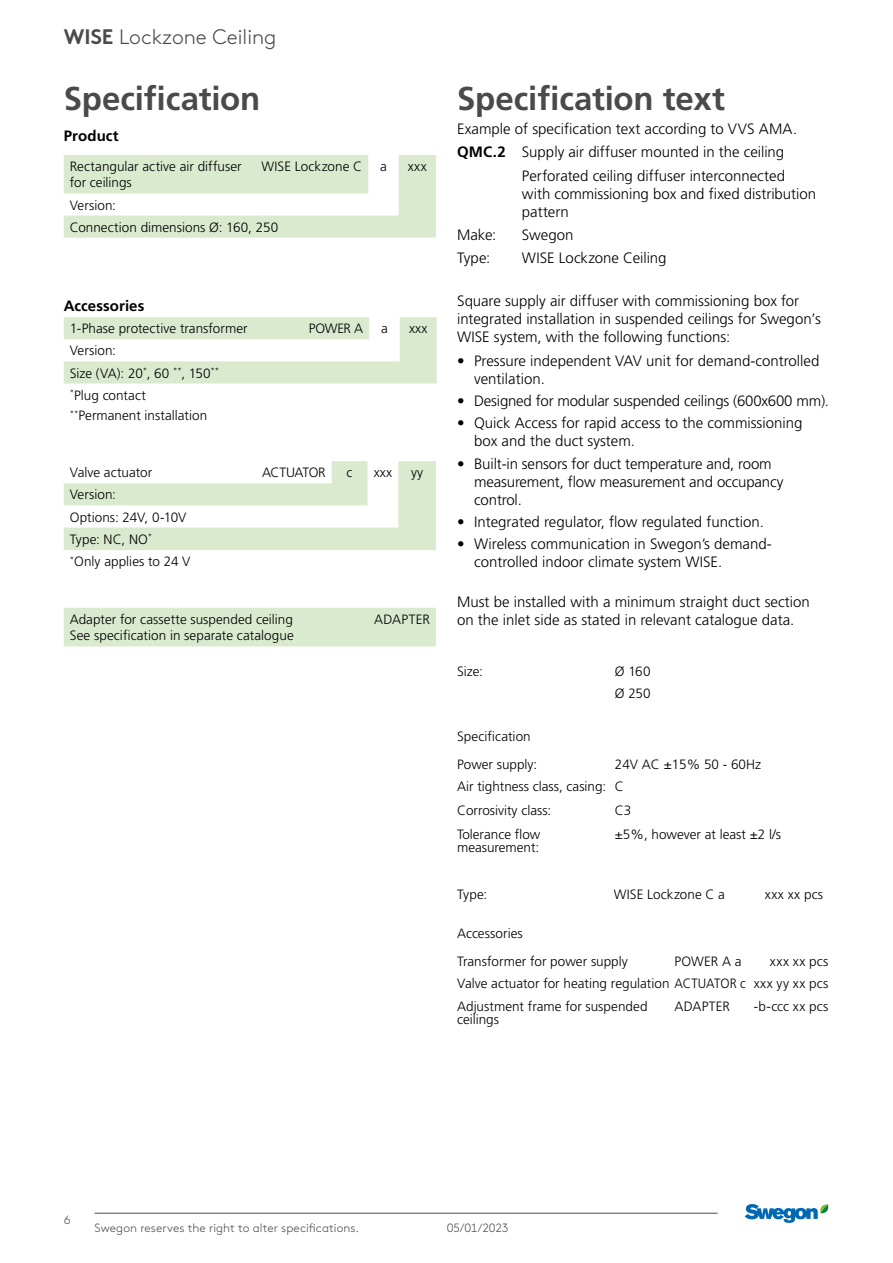
<style>
.page{position:relative;width:893px;height:1263px;background:#fff}
.page>*{position:absolute;margin:0;border:0;box-sizing:border-box;transform-origin:0 0}
.t1{font:700 33px "Frutiger LT Pro";letter-spacing:-.005em;color:#4a4a49}
.t2{font:300 21px "Swegon Brown";color:#4a4a49}
.t3{font:300 15px/18px "Frutiger LT Pro";color:#000}
.t4{font:700 15px "Frutiger LT Pro";letter-spacing:.005em;color:#000}
.t5{font:300 13.5px/22px "Frutiger LT Pro";color:#000}
.t6{font:300 13.5px "Frutiger LT Pro";letter-spacing:.02em;color:#000}
.t7{font:300 13.5px "Frutiger LT Pro";letter-spacing:-.04em;color:#000}
.t8{font:300 12px "Swegon Brown";letter-spacing:.005em;color:#4a4a49}
.s1{font-weight:700}
</style>
<div class="page">
<svg style="left:64px;top:155px;width:372px;height:83px"></svg>
<svg style="left:64px;top:317px;width:373px;height:67px"></svg>
<svg style="left:64px;top:461px;width:372px;height:89px"></svg>
<div style="left:64px;top:608px;width:372px;height:38px;background:#daeacf"></div>
<hr style="left:95px;top:1213px;width:623px;height:1px;background:#4a4a49">
<svg style="left:745px;top:1204px;width:84px;height:19px"></svg>
<h2 class="t2" style="left:64px;top:22px;width:214px"><span class="s1">WISE</span> Lockzone Ceiling</h2>
<h1 class="t1" style="left:64px;top:79px;width:198px">Specification</h1>
<p class="t4" style="left:64px;top:126px;width:56px">Product</p>
<p class="t5" style="left:70px;top:158px;width:173px;line-height:16.2px">Rectangular active air diffuser for ceilings</p>
<p class="t5" style="left:261px;top:156px;width:102px">WISE Lockzone C</p>
<p class="t5" style="left:380px;top:156px;width:8px">a</p>
<p class="t5" style="left:408px;top:156px;width:21px">xxx</p>
<p class="t5" style="left:70px;top:194px;width:210px">Version:<br>Connection dimensions Ø: 160, 250</p>
<p class="t4" style="left:64px;top:297px;width:82px">Accessories</p>
<p class="t5" style="left:70px;top:318px;width:179px">1-Phase protective transformer</p>
<p class="t5" style="left:309px;top:318px;width:56px">POWER A</p>
<p class="t5" style="left:381px;top:318px;width:8px">a</p>
<p class="t5" style="left:409px;top:318px;width:20px">xxx</p>
<p class="t5" style="left:70px;top:340px;width:151px">Version:<br>Size (VA): 20<sup>*</sup>, 60 <sup>**</sup>, 150<sup>** *</sup>Plug contact</p>
<p class="t5" style="left:70px;top:404px;width:139px"><sup>**</sup>Permanent installation</p>
<p class="t5" style="left:70px;top:462px;width:84px">Valve actuator</p>
<p class="t7" style="left:262px;top:465px;width:65px">ACTUATOR</p>
<p class="t5" style="left:347px;top:462px;width:7px">c</p>
<p class="t5" style="left:374px;top:462px;width:20px">xxx</p>
<p class="t5" style="left:411px;top:462px;width:14px">yy</p>
<p class="t5" style="left:70px;top:484px;width:122px">Version:<br>Options: 24V, 0-10V<br>Type: NC, NO<sup>*<br>*</sup>Only applies to 24 V</p>
<p class="t5" style="left:70px;top:611px;width:226px;line-height:16.2px">Adapter for cassette suspended ceiling<br>See specification in separate catalogue</p>
<p class="t6" style="left:374px;top:611px;width:57px">ADAPTER</p>
<h1 class="t1" style="left:457px;top:79px;width:269px">Specification text</h1>
<p class="t3" style="left:457px;top:120px;width:342px">Example of specification text according to VVS AMA.</p>
<p class="t3" style="left:457px;top:143px;width:329px"><span class="s1">QMC.2</span> Supply air diffuser mounted in the ceiling</p>
<p class="t3" style="left:522px;top:167px;width:265px">Perforated ceiling diffuser interconnected</p>
<p class="t3" style="left:522px;top:185px;width:296px">with commissioning box and fixed distribution pattern</p>
<p class="t3" style="left:457px;top:226px;width:41px">Make:</p>
<p class="t3" style="left:522px;top:226px;width:53px">Swegon</p>
<p class="t3" style="left:457px;top:249px;width:35px">Type:</p>
<p class="t3" style="left:522px;top:249px;width:146px">WISE Lockzone Ceiling</p>
<p class="t3" style="left:457px;top:291px;width:365px">Square supply air diffuser with commissioning box for integrated installation in suspended ceilings for Swegon’s<br>WISE system, with the following functions:</p>
<p class="t3" style="left:474px;top:352px;width:347px;text-indent:-17px">• Pressure independent VAV unit for demand-controlled ventilation.</p>
<p class="t3" style="left:457px;top:392px;width:373px">• Designed for modular suspended ceilings (600x600 mm).</p>
<p class="t3" style="left:474px;top:414px;width:330px;text-indent:-17px">• Quick Access for rapid access to the commissioning box and the duct system.</p>
<p class="t3" style="left:474px;top:455px;width:311px;text-indent:-17px">• Built-in sensors for duct temperature and, room measurement, flow measurement and occupancy control.</p>
<p class="t3" style="left:457px;top:513px;width:308px">• Integrated regulator, flow regulated function.</p>
<p class="t3" style="left:474px;top:535px;width:299px;text-indent:-17px">• Wireless communication in Swegon’s demand&shy;controlled indoor climate system WISE.</p>
<p class="t3" style="left:457px;top:593px;width:354px">Must be installed with a minimum straight duct section on the inlet side as stated in relevant catalogue data.</p>
<p class="t5" style="left:457px;top:661px;width:27px">Size:</p>
<p class="t5" style="left:615px;top:661px;width:37px">Ø 160<br>Ø 250</p>
<p class="t5" style="left:457px;top:722px;width:82px;line-height:28.5px">Specification<br>Power supply:</p>
<p class="t5" style="left:457px;top:753px;width:305px;text-indent:158px">24V AC ±15% 50 - 60Hz<br>Air tightness class, casing: C</p>
<p class="t5" style="left:457px;top:799px;width:96px">Corrosivity class:</p>
<p class="t5" style="left:615px;top:799px;width:18px">C3</p>
<p class="t5" style="left:457px;top:827px;width:85px;line-height:13.5px">Tolerance flow measurement:</p>
<p class="t5" style="left:615px;top:823px;width:168px">±5%, however at least ±2 l/s</p>
<p class="t5" style="left:457px;top:883px;width:32px">Type:</p>
<p class="t5" style="left:614px;top:883px;width:113px">WISE Lockzone C a</p>
<p class="t5" style="left:765px;top:883px;width:60px">xxx xx pcs</p>
<p class="t5" style="left:457px;top:919px;width:172px;line-height:28.5px">Accessories<br>Transformer for power supply</p>
<p class="t5" style="left:674px;top:951px;width:69px">POWER A a</p>
<p class="t5" style="left:457px;top:951px;width:373px;text-align:justify;text-indent:313px">xxx xx pcs Valve actuator for heating regulation ACTUATOR c xxx yy xx pcs Adjustment frame for suspended</p>
<p class="t5" style="left:457px;top:1008px;width:43px">ceilings</p>
<p class="t6" style="left:674px;top:998px;width:57px">ADAPTER</p>
<p class="t5" style="left:754px;top:995px;width:76px">-b-ccc xx pcs</p>
<p class="t8" style="left:64px;top:1211px;width:8px">6</p>
<p class="t8" style="left:95px;top:1219px;width:266px">Swegon reserves the right to alter specifications.</p>
<p class="t8" style="left:447px;top:1219px;width:64px">05/01/2023</p>
</div>
